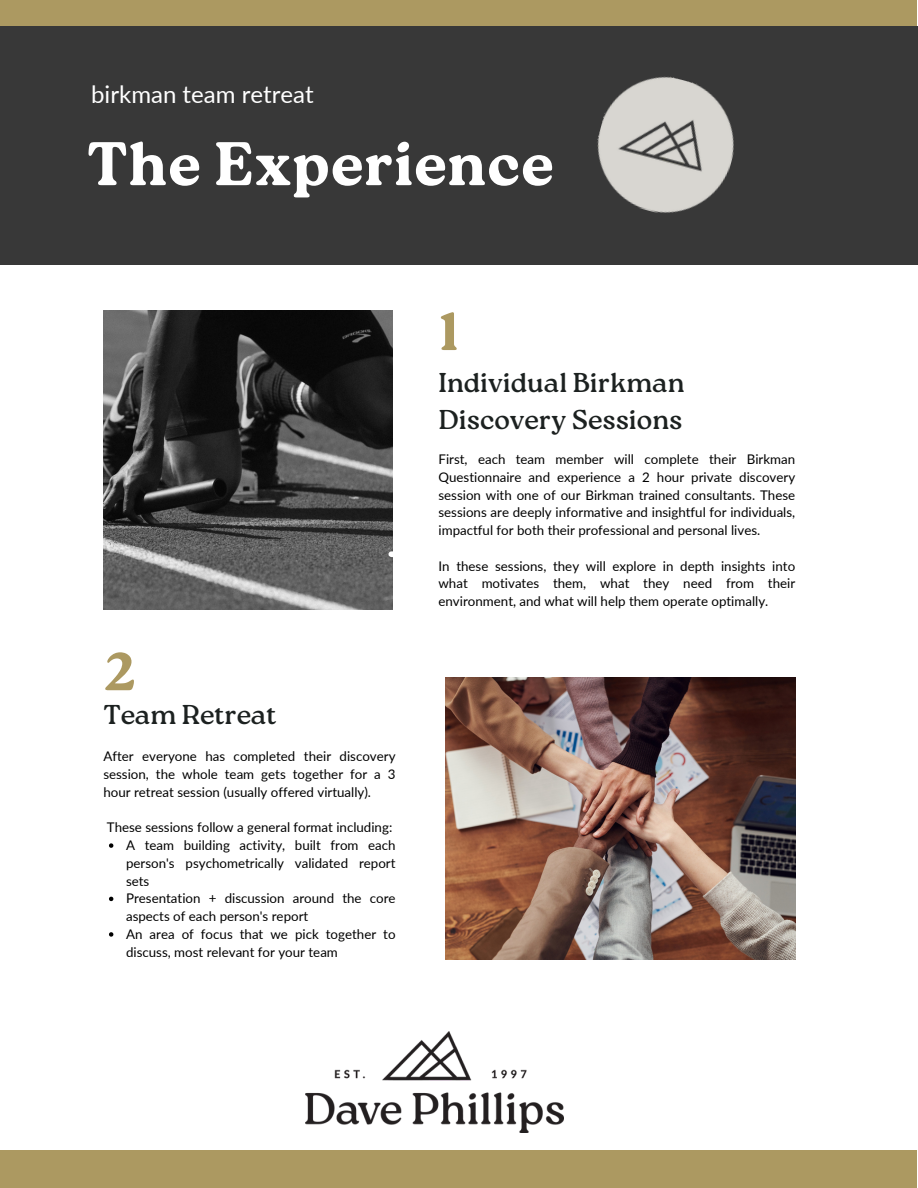
<style>
.page{position:relative;width:918px;height:1188px;background:#fff}
.page>*{position:absolute;margin:0;border:0;box-sizing:border-box;transform-origin:0 0}
.t1{font:61.5px "Roca Two Bl";letter-spacing:.015em;color:#fff}
.t2{font:53.4px "Roca Two Bl";color:#ac9961}
.t3{font:27.3px "Roca Two";color:#1c2120}
.t4{font:24px "Lato";color:#fff}
.t5{font:13.35px/17.7px "Lato";color:#000;text-align:justify}
</style>
<div class="page">
<img style="left:104px;top:310px;width:289px;height:299px">
<div style="left:391px;top:551px;width:39px;height:6px;background:#fff"></div>
<img style="left:446px;top:678px;width:350px;height:282px">
<div style="left:0;top:26px;width:918px;height:239px;background:#383838"></div>
<div style="left:0;top:0;width:917px;height:26px;background:#ac9961"></div>
<div style="left:0;top:1151px;width:917px;height:37px;background:#ac9961"></div>
<img style="left:305px;top:1031px;width:259px;height:102px">
<img style="left:597px;top:76px;width:137px;height:137px">
<svg style="left:109px;top:843px;width:4px;height:5px"></svg>
<svg style="left:109px;top:897px;width:4px;height:4px"></svg>
<svg style="left:109px;top:932px;width:4px;height:5px"></svg>
<p class="t4" style="left:91px;top:79px;width:224px">birkman team retreat</p>
<p class="t1" style="left:87px;top:128px;width:468px">The Experience</p>
<p class="t2" style="left:439px;top:300px;width:22px">1</p>
<p class="t3" style="left:439px;top:366px;width:248px">Individual Birkman</p>
<p class="t3" style="left:439px;top:403px;width:246px">Discovery Sessions</p>
<p class="t2" style="left:103px;top:641px;width:34px">2</p>
<p class="t3" style="left:103px;top:699px;width:175px">Team Retreat</p>
<p class="t5" style="left:103px;top:747px;width:294px">After everyone has completed their discovery session, the whole team gets together for a 3 hour retreat session (usually offered virtually).</p>
<p class="t5" style="left:107px;top:818px;width:287px">These sessions follow a general format including:</p>
<p class="t5" style="left:126px;top:836px;width:271px">A team building activity, built from each person's psychometrically validated report sets</p>
<p class="t5" style="left:126px;top:889px;width:271px">Presentation + discussion around the core aspects of each person's report</p>
<p class="t5" style="left:126px;top:925px;width:271px">An area of focus that we pick together to discuss, most relevant for your team</p>
<p class="t5" style="left:439px;top:450px;width:358px">First, each team member will complete their Birkman Questionnaire and experience a 2 hour private discovery session with one of our Birkman trained consultants. These sessions are deeply informative and insightful for individuals, impactful for both their professional and personal lives.</p>
<p class="t5" style="left:439px;top:557px;width:358px">In these sessions, they will explore in depth insights into what motivates them, what they need from their environment, and what will help them operate optimally.</p>
</div>
